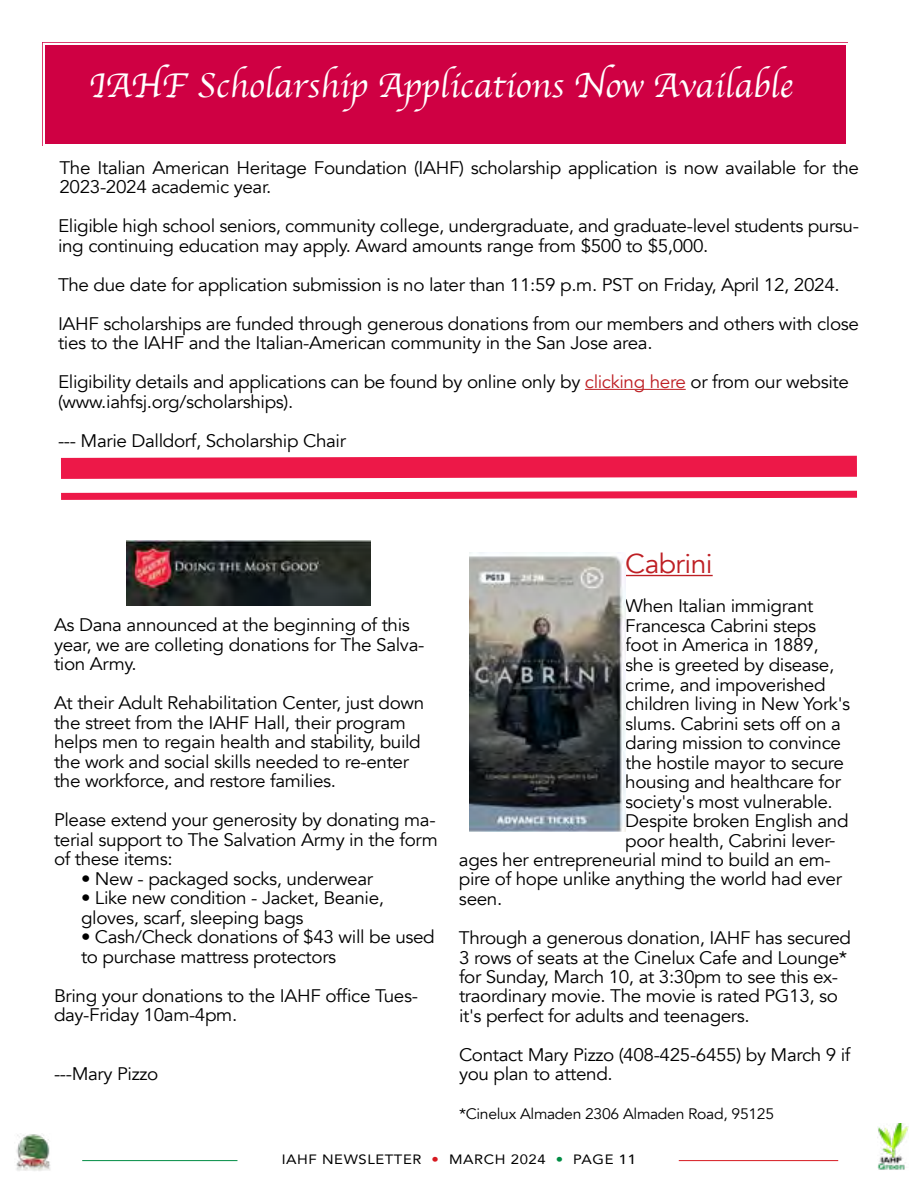
<style>
.page{position:relative;width:918px;height:1188px;background:#fff}
.page>*{position:absolute;margin:0;border:0;box-sizing:border-box;transform-origin:0 0}
.t1{font:36px "Apple Chancery";color:#fff}
.t2{font:27.3px "Avenir";letter-spacing:-.02em;color:#be1f24;scale:1.04 1}
.t3{font:18.15px/19.5px "Avenir";letter-spacing:-.02em;color:#000;scale:1.04 1}
.t4{font:15.15px "Avenir";letter-spacing:-.02em;color:#000;scale:1.04 1}
.t5{font:13.5px "Avenir";letter-spacing:.04em;color:#000;scale:1.1 1}
.s1{color:#be1f24}
.s2{color:#d71920}
.s3{color:#008c44}
.s4{font-weight:500}
</style>
<div class="page">
<div style="left:42px;top:42px;width:806px;height:104px;background:#cf0043"></div>
<div style="left:43px;top:43px;width:805px;height:103px;border:2px solid #fff"></div>
<hr style="left:585px;top:389px;width:101px;height:1px;background:#be1f24">
<svg style="left:61px;top:455px;width:796px;height:45px"></svg>
<img style="left:126px;top:540px;width:245px;height:66px">
<hr style="left:625px;top:575px;width:88px;height:1px;background:#be1f24">
<img style="left:470px;top:553px;width:155px;height:279px">
<img style="left:877px;top:1124px;width:32px;height:46px">
<hr style="left:82px;top:1160px;width:155px;height:1px;background:#008c44">
<hr style="left:679px;top:1160px;width:159px;height:1px;background:#d71920">
<img style="left:16px;top:1134px;width:35px;height:37px">
<h1 class="t1" style="left:89px;top:57px;width:706px">IAHF Scholarship Applications Now Available</h1>
<p class="t3" style="left:60px;top:158px;width:770px">The Italian American Heritage Foundation (IAHF) scholarship application is now available for the<br>2023-2024 academic year.</p>
<p class="t3" style="left:58px;top:216px;width:772px">Eligible high school seniors, community college, undergraduate, and graduate-level students pursu&shy;ing continuing education may apply. Award amounts range from $500 to $5,000.</p>
<p class="t3" style="left:58px;top:265px;width:772px;line-height:39px">The due date for application submission is no later than 11:59 p.m. PST on Friday, April 12, 2024.<br>IAHF scholarships are funded through generous donations from our members and others with close</p>
<p class="t3" style="left:58px;top:324px;width:762px;line-height:39px">ties to the IAHF and the Italian-American community in the San Jose area.<br>Eligibility details and applications can be found by online only by <span class="s1">clicking here</span> or from our website</p>
<p class="t3" style="left:58px;top:382px;width:278px;line-height:39px">(www.iahfsj.org/scholarships).<br>--- Marie Dalldorf, Scholarship Chair</p>
<h2 class="t2" style="left:625px;top:548px;width:86px">Cabrini</h2>
<p class="t3" style="left:625px;top:597px;width:182px">When Italian immigrant</p>
<p class="t3" style="left:625px;top:616px;width:185px">Francesca Cabrini steps</p>
<p class="t3" style="left:625px;top:636px;width:187px">foot in America in 1889,</p>
<p class="t3" style="left:625px;top:655px;width:202px">she is greeted by disease,</p>
<p class="t3" style="left:625px;top:675px;width:194px">crime, and impoverished</p>
<p class="t3" style="left:625px;top:694px;width:218px">children living in New York's</p>
<p class="t3" style="left:625px;top:714px;width:209px">slums. Cabrini sets off on a</p>
<p class="t3" style="left:625px;top:733px;width:209px">daring mission to convince</p>
<p class="t3" style="left:625px;top:753px;width:212px">the hostile mayor to secure</p>
<p class="t3" style="left:625px;top:772px;width:209px">housing and healthcare for</p>
<p class="t3" style="left:625px;top:792px;width:201px">society's most vulnerable.</p>
<p class="t3" style="left:625px;top:811px;width:216px">Despite broken English and</p>
<p class="t3" style="left:625px;top:831px;width:204px">poor health, Cabrini lever-</p>
<p class="t3" style="left:459px;top:850px;width:359px">ages her entrepreneurial mind to build an em-</p>
<p class="t3" style="left:459px;top:870px;width:370px">pire of hope unlike anything the world had ever</p>
<p class="t3" style="left:459px;top:889px;width:43px">seen.</p>
<p class="t3" style="left:459px;top:928px;width:378px">Through a generous donation, IAHF has secured 3 rows of seats at the Cinelux Cafe and Lounge* for Sunday, March 10, at 3:30pm to see this ex&shy;traordinary movie. The movie is rated PG13, so it's perfect for adults and teenagers.</p>
<p class="t3" style="left:459px;top:1045px;width:378px">Contact Mary Pizzo (408-425-6455) by March 9 if you plan to attend.</p>
<p class="t4" style="left:459px;top:1105px;width:304px">*Cinelux Almaden 2306 Almaden Road, 95125</p>
<p class="t5" style="left:282px;top:1149px;width:324px">IAHF NEWSLETTER <span class="s2">•</span> MARCH 2024 <span class="s3">•</span> PAGE <span class="s4">11</span></p>
<p class="t3" style="left:54px;top:616px;width:358px">As Dana announced at the beginning of this year, we are colleting donations for The Salva&shy;tion Army.</p>
<p class="t3" style="left:54px;top:694px;width:358px">At their Adult Rehabilitation Center, just down the street from the IAHF Hall, their program helps men to regain health and stability, build the work and social skills needed to re-enter the workforce, and restore families.</p>
<p class="t3" style="left:54px;top:811px;width:371px">Please extend your generosity by donating ma&shy;terial support to The Salvation Army in the form of these items:</p>
<p class="t3" style="left:81px;top:869px;width:282px">• New - packaged socks, underwear</p>
<p class="t3" style="left:81px;top:889px;width:293px">• Like new condition - Jacket, Beanie, gloves, scarf, sleeping bags</p>
<p class="t3" style="left:81px;top:928px;width:342px">• Cash/Check donations of $43 will be used to purchase mattress protectors</p>
<p class="t3" style="left:54px;top:986px;width:351px">Bring your donations to the IAHF office Tues&shy;day-Friday 10am-4pm.</p>
<p class="t3" style="left:54px;top:1064px;width:102px">---Mary Pizzo</p>
</div>
